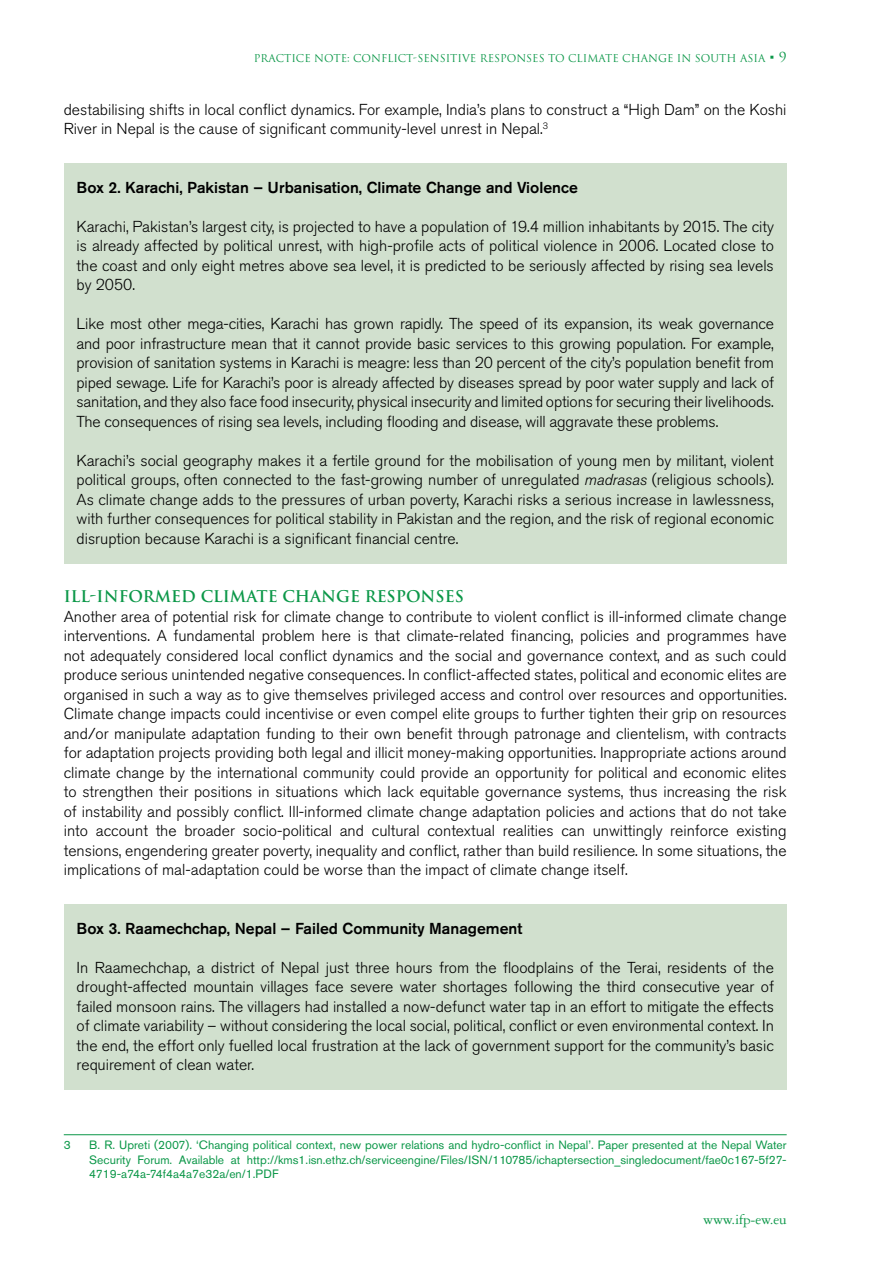
<style>
.page{position:relative;width:893px;height:1263px;background:#fff}
.page>*{position:absolute;margin:0;border:0;box-sizing:border-box;transform-origin:0 0}
.t1{font:300 15.75px/19.5px "Akzidenz Grotesk Pro";color:#000;text-align:justify}
.t2{font:500 15.75px "Akzidenz Grotesk Pro";color:#000}
.t3{font:700 15.75px "Trajan";color:#0b9748}
.t4{font:15px "Garamond Three";letter-spacing:-.01em;color:#0b9748}
.t5{font:12px/14.4px "Akzidenz Grotesk Pro";color:#0b9748;text-align:justify}
.t6{font:10.5px "Trajan";color:#0b9748}
.s1{font-family:"Akzidenz Grotesk Pro";font-weight:300;font-size:13.5px}
.s2{font-size:13.5px}
.s3{font-style:italic}
</style>
<div class="page">
<div style="left:64px;top:904px;width:723px;height:186px;background:#d1e0ce"></div>
<div style="left:64px;top:163px;width:723px;height:400px;background:#d1e0ce"></div>
<hr style="left:64px;top:1134px;width:723px;height:1px;background:#0b9748">
<p class="t6" style="left:254px;top:52px;width:534px">PRACTICE NOTE: CONFLICT-SENSITIVE RESPONSES TO CLIMATE CHANGE IN SOUTH ASIA <span class="s1">•</span> <span class="s2">9</span></p>
<p class="t1" style="left:64px;top:100px;width:724px">destabilising shifts in local conflict dynamics. For example, India’s plans to construct a “High Dam” on the Koshi<br>River in Nepal is the cause of significant community-level unrest in Nepal.<sup>3</sup></p>
<p class="t2" style="left:77px;top:177px;width:503px">Box 2. Karachi, Pakistan – Urbanisation, Climate Change and Violence</p>
<p class="t1" style="left:77px;top:217px;width:699px">Karachi, Pakistan’s largest city, is projected to have a population of 19.4 million inhabitants by 2015. The city is already affected by political unrest, with high-profile acts of political violence in 2006. Located close to the coast and only eight metres above sea level, it is predicted to be seriously affected by rising sea levels by 2050.</p>
<p class="t1" style="left:77px;top:314px;width:699px">Like most other mega-cities, Karachi has grown rapidly. The speed of its expansion, its weak governance and poor infrastructure mean that it cannot provide basic services to this growing population. For example, provision of sanitation systems in Karachi is meagre: less than 20 percent of the city’s population benefit from piped sewage. Life for Karachi’s poor is already affected by diseases spread by poor water supply and lack of sanitation, and they also face food insecurity, physical insecurity and limited options for securing their livelihoods.<br>The consequences of rising sea levels, including flooding and disease, will aggravate these problems.</p>
<p class="t1" style="left:77px;top:451px;width:699px">Karachi’s social geography makes it a fertile ground for the mobilisation of young men by militant, violent political groups, often connected to the fast-growing number of unregulated <span class="s3">madrasas</span> (religious schools).<br>As climate change adds to the pressures of urban poverty, Karachi risks a serious increase in lawlessness, with further consequences for political stability in Pakistan and the region, and the risk of regional economic disruption because Karachi is a significant financial centre.</p>
<p class="t3" style="left:64px;top:587px;width:402px">ILL-INFORMED CLIMATE CHANGE RESPONSES</p>
<p class="t1" style="left:64px;top:607px;width:724px">Another area of potential risk for climate change to contribute to violent conflict is ill-informed climate change interventions. A fundamental problem here is that climate-related financing, policies and programmes have not adequately considered local conflict dynamics and the social and governance context, and as such could produce serious unintended negative consequences. In conflict-affected states, political and economic elites are organised in such a way as to give themselves privileged access and control over resources and opportunities.<br>Climate change impacts could incentivise or even compel elite groups to further tighten their grip on resources and/or manipulate adaptation funding to their own benefit through patronage and clientelism, with contracts for adaptation projects providing both legal and illicit money-making opportunities. Inappropriate actions around climate change by the international community could provide an opportunity for political and economic elites to strengthen their positions in situations which lack equitable governance systems, thus increasing the risk of instability and possibly conflict. Ill-informed climate change adaptation policies and actions that do not take into account the broader socio-political and cultural contextual realities can unwittingly reinforce existing tensions, engendering greater poverty, inequality and conflict, rather than build resilience. In some situations, the implications of mal-adaptation could be worse than the impact of climate change itself.</p>
<p class="t2" style="left:77px;top:918px;width:447px">Box 3. Raamechchap, Nepal – Failed Community Management</p>
<p class="t1" style="left:77px;top:958px;width:699px">In Raamechchap, a district of Nepal just three hours from the floodplains of the Terai, residents of the drought-affected mountain villages face severe water shortages following the third consecutive year of failed monsoon rains. The villagers had installed a now-defunct water tap in an effort to mitigate the effects of climate variability – without considering the local social, political, conflict or even environmental context. In the end, the effort only fuelled local frustration at the lack of government support for the community’s basic requirement of clean water.</p>
<p class="t5" style="left:64px;top:1138px;width:8px">3</p>
<p class="t5" style="left:89px;top:1138px;width:699px">B. R. Upreti (2007). ‘Changing political context, new power relations and hydro-conflict in Nepal’. Paper presented at the Nepal Water Security Forum. Available at http://kms1.isn.ethz.ch/serviceengine/Files/ISN/110785/ichaptersection_singledocument/fae0c167-5f27- 4719-a74a-74f4a4a7e32a/en/1.PDF</p>
<p class="t4" style="left:703px;top:1211px;width:85px">www.ifp-ew.eu</p>
</div>
